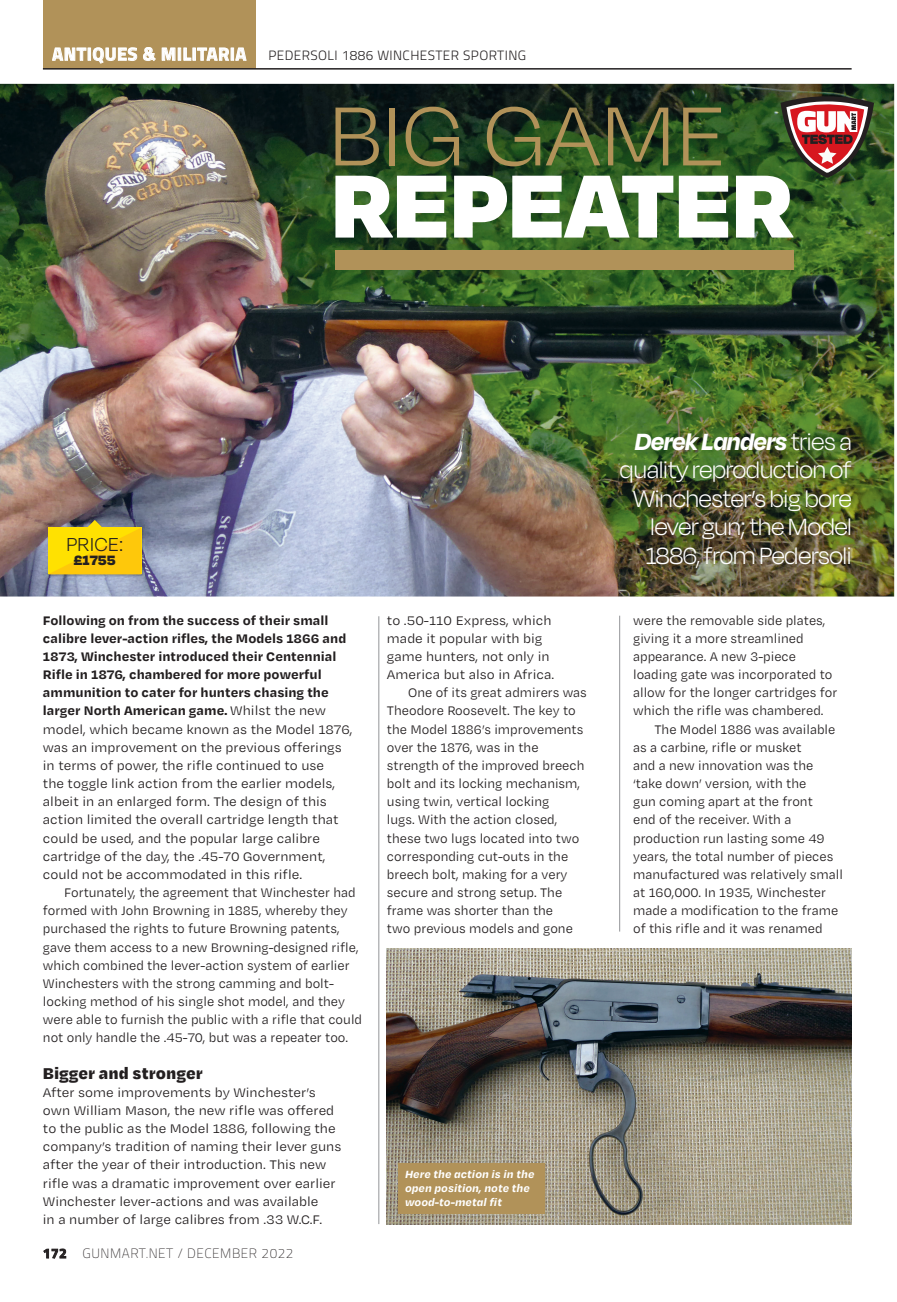
<style>
.page{position:relative;width:897px;height:1302px;background:#fff}
.page>*{position:absolute;margin:0;border:0;box-sizing:border-box;transform-origin:0 0}
.t1{font:900 103.05px "Degular";color:#fff}
.t2{font:300 96.3px "Degular";color:#b19259}
.t3{font:300 27px/28.5px "Degular Display";color:#fff;text-align:right}
.t4{font:300 21.6px "Degular";color:#231f20}
.t5{font:900 18px "Degular Text";color:#231f20}
.t6{font:900 15.6px "Degular";color:#231f20}
.t7{font:14.25px/18.1px "Degular Text";color:#231f20;scale:.95 1}
.t8{font:14.25px/18.1px "Degular Text";color:#231f20}
.t9{font:300 13.5px "Cairo";letter-spacing:.03em;color:#231f20}
.t10{font:200 13.5px "Cairo";letter-spacing:.04em;color:#231f20}
.t11{font:italic 700 12px/14.4px "Degular Text";color:#fff}
.s1{font-weight:700;font-size:18px;color:#fff}
.s2{font-weight:700;font-style:italic}
.s3{font-weight:700}
</style>
<div class="page">
<img style="left:0;top:84px;width:893px;height:512px">
<img style="left:387px;top:948px;width:464px;height:275px">
<hr style="left:378px;top:616px;width:1px;height:607px;background:#939598">
<hr style="left:619px;top:615px;width:1px;height:316px;background:#939598">
<div style="left:43px;top:0;width:212px;height:69px;background:#b19259"></div>
<hr style="left:43px;top:68px;width:808px;height:2px;background:#231f20">
<svg style="left:780px;top:94px;width:93px;height:84px"></svg>
<div style="left:335px;top:250px;width:458px;height:19px;background:#b19259"></div>
<div style="left:398px;top:1163px;width:147px;height:50px;background:#b19259"></div>
<img style="left:47px;top:519px;width:97px;height:58px">
<svg style="left:48px;top:520px;width:93px;height:54px;background:#ebc713"></svg>
<p class="t9" style="left:52px;top:46px;width:475px"><span class="s1">ANTIQUES &amp; MILITARIA</span> PEDERSOLI 1886 WINCHESTER SPORTING</p>
<h2 class="t2" style="left:328px;top:79px;width:399px">BIG GAME</h2>
<h3 class="t4" style="left:66px;top:531px;width:59px">PRICE:</h3>
<p class="t6" style="left:74px;top:550px;width:44px">£1755</p>
<h1 class="t1" style="left:331px;top:138px;width:464px">REPEATER</h1>
<h3 class="t3" style="left:619px;top:426px;width:233px"><span class="s2">Derek Landers</span> tries a quality reproduction of<br>Winchester’s big bore lever gun; the Model<br>1886, from Pedersoli</h3>
<p class="t8" style="left:43px;top:610px;width:311px"><span class="s3">Following on from the success of their small calibre lever-action rifles, the Models 1866 and 1873, Winchester introduced their Centennial Rifle in 1876, chambered for more powerful ammunition to cater for hunters chasing the larger North American game.</span> Whilst the new model, which became known as the Model 1876, was an improvement on the previous offerings in terms of power, the rifle continued to use<br>the toggle link action from the earlier models, albeit in an enlarged form. The design of this action limited the overall cartridge length that could be used, and the popular large calibre cartridge of the day, the .45-70 Government, could not be accommodated in this rifle.</p>
<p class="t7" style="left:43px;top:882px;width:337px;text-indent:21px">Fortunately, the agreement that Winchester had formed with John Browning in 1885, whereby they purchased the rights to future Browning patents, gave them access to a new Browning-designed rifle, which combined the lever-action system of earlier Winchesters with the strong camming and bolt&shy;locking method of his single shot model, and they were able to furnish the public with a rifle that could not only handle the .45-70, but was a repeater too.</p>
<p class="t5" style="left:43px;top:1060px;width:161px">Bigger and stronger</p>
<p class="t8" style="left:43px;top:1082px;width:300px">After some improvements by Winchester’s own William Mason, the new rifle was offered to the public as the Model 1886, following the company’s tradition of naming their lever guns after the year of their introduction. This new rifle was a dramatic improvement over earlier Winchester lever-actions and was available<br>in a number of large calibres from .33 W.C.F.</p>
<p class="t10" style="left:43px;top:1243px;width:252px"><span class="s3">172</span> GUNMART.NET / DECEMBER 2022</p>
<p class="t8" style="left:387px;top:610px;width:166px">to .50-110 Express, which</p>
<p class="t8" style="left:387px;top:628px;width:157px">made it popular with big</p>
<p class="t8" style="left:387px;top:646px;width:164px">game hunters, not only in</p>
<p class="t8" style="left:387px;top:665px;width:169px">America but also in Africa.</p>
<p class="t7" style="left:408px;top:683px;width:189px">One of its great admirers was</p>
<p class="t7" style="left:387px;top:701px;width:200px">Theodore Roosevelt. The key to</p>
<p class="t7" style="left:387px;top:719px;width:208px">the Model 1886’s improvements</p>
<p class="t7" style="left:387px;top:737px;width:161px">over the 1876, was in the</p>
<p class="t7" style="left:387px;top:755px;width:209px">strength of the improved breech</p>
<p class="t7" style="left:387px;top:773px;width:205px">bolt and its locking mechanism,</p>
<p class="t7" style="left:387px;top:792px;width:172px">using twin, vertical locking</p>
<p class="t7" style="left:387px;top:810px;width:181px">lugs. With the action closed,</p>
<p class="t7" style="left:387px;top:828px;width:204px">these two lugs located into two</p>
<p class="t7" style="left:387px;top:846px;width:192px">corresponding cut-outs in the</p>
<p class="t7" style="left:387px;top:864px;width:191px">breech bolt, making for a very</p>
<p class="t7" style="left:387px;top:882px;width:186px">secure and strong setup. The</p>
<p class="t7" style="left:387px;top:901px;width:176px">frame was shorter than the</p>
<p class="t7" style="left:387px;top:919px;width:197px">two previous models and gone</p>
<p class="t11" style="left:405px;top:1165px;width:131px">Here the action is in the open position, note the wood-to-metal fit</p>
<p class="t7" style="left:632px;top:610px;width:204px">were the removable side plates,</p>
<p class="t7" style="left:632px;top:628px;width:181px">giving it a more streamlined</p>
<p class="t7" style="left:632px;top:646px;width:173px">appearance. A new 3-piece</p>
<p class="t7" style="left:632px;top:665px;width:211px">loading gate was incorporated to</p>
<p class="t7" style="left:632px;top:683px;width:216px">allow for the longer cartridges for</p>
<p class="t7" style="left:632px;top:701px;width:202px">which the rifle was chambered.</p>
<p class="t7" style="left:654px;top:719px;width:192px">The Model 1886 was available</p>
<p class="t7" style="left:632px;top:737px;width:179px">as a carbine, rifle or musket</p>
<p class="t7" style="left:632px;top:755px;width:191px">and a new innovation was the</p>
<p class="t7" style="left:632px;top:774px;width:184px">‘take down’ version, with the</p>
<p class="t7" style="left:632px;top:792px;width:190px">gun coming apart at the front</p>
<p class="t7" style="left:632px;top:810px;width:168px">end of the receiver. With a</p>
<p class="t7" style="left:632px;top:828px;width:203px">production run lasting some 49</p>
<p class="t7" style="left:632px;top:846px;width:212px">years, the total number of pieces</p>
<p class="t7" style="left:632px;top:864px;width:222px">manufactured was relatively small</p>
<p class="t7" style="left:632px;top:882px;width:204px">at 160,000. In 1935, Winchester</p>
<p class="t7" style="left:632px;top:901px;width:217px">made a modification to the frame</p>
<p class="t7" style="left:632px;top:919px;width:201px">of this rifle and it was renamed</p>
</div>
